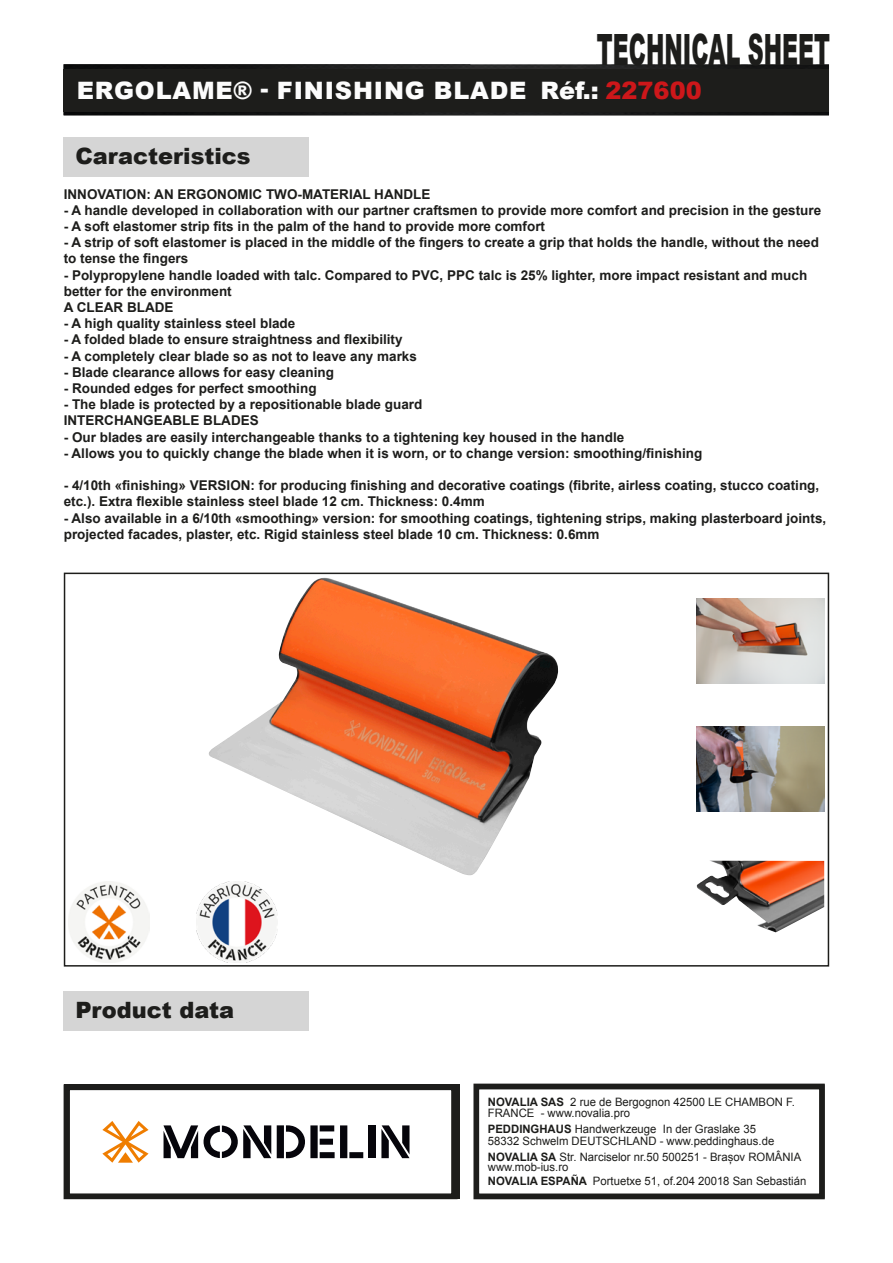
<style>
.page{position:relative;width:893px;height:1263px;background:#fff}
.page>*{position:absolute;margin:0;border:0;box-sizing:border-box;transform-origin:0 0}
.t1{font:900 43.2px "Arial";color:#1d1d1b;scale:.51 1}
.t2{font:900 24px "Arial";letter-spacing:.035em;color:#fcfcfc}
.t3{font:900 22.5px "Arial";color:#1d1d1b}
.t4{font:700 13.5px/16.2px "Arial";color:#1d1d1b}
.t5{font:12.9px/14.2px "Arial";color:#1d1d1b}
.t6{font:700 12.9px "Arial";color:#1d1d1b}
.t7{font:11.55px/11.6px "Arial";color:#1d1d1b}
.s1{color:#cd171a}
.s2{font-weight:700}
</style>
<div class="page">
<img style="left:64px;top:64px;width:765px;height:51px">
<div style="left:64px;top:69px;width:765px;height:43px;background:#1d1d1b"></div>
<div style="left:64px;top:137px;width:245px;height:40px;background:#d5d5d5"></div>
<div style="left:64px;top:573px;width:765px;height:393px;border:2px solid #1d1d1b"></div>
<div style="left:64px;top:992px;width:245px;height:39px;background:#d5d5d5"></div>
<img style="left:208px;top:578px;width:351px;height:298px">
<img style="left:697px;top:599px;width:127px;height:85px">
<img style="left:697px;top:726px;width:127px;height:85px">
<img style="left:697px;top:861px;width:127px;height:71px">
<img style="left:69px;top:882px;width:81px;height:80px">
<img style="left:196px;top:882px;width:81px;height:80px">
<div style="left:473px;top:1084px;width:352px;height:115px;border:6px solid #1d1d1b"></div>
<div style="left:64px;top:1084px;width:393px;height:115px;border:6px solid #1d1d1b"></div>
<svg style="left:277px;top:1125px;width:86px;height:33px"></svg>
<div style="left:369px;top:1125px;width:7px;height:33px;background:#06050b"></div>
<svg style="left:381px;top:1125px;width:28px;height:33px"></svg>
<svg style="left:102px;top:1121px;width:47px;height:42px"></svg>
<svg style="left:164px;top:1125px;width:107px;height:33px"></svg>
<h1 class="t1" style="left:597px;top:18px;width:458px">TECHNICAL SHEET</h1>
<h2 class="t2" style="left:77px;top:73px;width:626px">ERGOLAME® - FINISHING BLADE Réf.: <span class="s1">227600</span></h2>
<h3 class="t3" style="left:75px;top:140px;width:177px">Caracteristics</h3>
<p class="t4" style="left:64px;top:186px;width:368px">INNOVATION: AN ERGONOMIC TWO-MATERIAL HANDLE</p>
<p class="t4" style="left:64px;top:202px;width:759px">- A handle developed in collaboration with our partner craftsmen to provide more comfort and precision in the gesture</p>
<p class="t4" style="left:64px;top:218px;width:483px">- A soft elastomer strip fits in the palm of the hand to provide more comfort</p>
<p class="t4" style="left:64px;top:235px;width:757px">- A strip of soft elastomer is placed in the middle of the fingers to create a grip that holds the handle, without the need to tense the fingers</p>
<p class="t4" style="left:64px;top:267px;width:745px">- Polypropylene handle loaded with talc. Compared to PVC, PPC talc is 25% lighter, more impact resistant and much better for the environment<br>A CLEAR BLADE</p>
<p class="t4" style="left:64px;top:316px;width:233px">- A high quality stainless steel blade</p>
<p class="t4" style="left:64px;top:332px;width:340px">- A folded blade to ensure straightness and flexibility</p>
<p class="t4" style="left:64px;top:348px;width:355px">- A completely clear blade so as not to leave any marks</p>
<p class="t4" style="left:64px;top:364px;width:272px">- Blade clearance allows for easy cleaning</p>
<p class="t4" style="left:64px;top:380px;width:254px">- Rounded edges for perfect smoothing</p>
<p class="t4" style="left:64px;top:397px;width:360px">- The blade is protected by a repositionable blade guard<br>INTERCHANGEABLE BLADES</p>
<p class="t4" style="left:64px;top:429px;width:562px">- Our blades are easily interchangeable thanks to a tightening key housed in the handle</p>
<p class="t4" style="left:64px;top:445px;width:640px">- Allows you to quickly change the blade when it is worn, or to change version: smoothing/finishing</p>
<p class="t4" style="left:64px;top:478px;width:757px">- 4/10th «finishing» VERSION: for producing finishing and decorative coatings (fibrite, airless coating, stucco coating, etc.). Extra flexible stainless steel blade 12 cm. Thickness: 0.4mm</p>
<p class="t4" style="left:64px;top:510px;width:764px">- Also available in a 6/10th «smoothing» version: for smoothing coatings, tightening strips, making plasterboard joints, projected facades, plaster, etc. Rigid stainless steel blade 10 cm. Thickness: 0.6mm</p>
<h3 class="t3" style="left:75px;top:994px;width:160px">Product data</h3>
<p class="t7" style="left:488px;top:1096px;width:309px"><span class="s2">NOVALIA SAS</span> 2 rue de Bergognon 42500 LE CHAMBON F.<br>FRANCE - www.novalia.pro</p>
<p class="t7" style="left:488px;top:1123px;width:288px"><span class="s2">PEDDINGHAUS</span> Handwerkzeuge In der Graslake 35<br>58332 Schwelm DEUTSCHLAND - www.peddinghaus.de</p>
<p class="t7" style="left:488px;top:1151px;width:315px;line-height:10.2px"><span class="s2">NOVALIA SA</span> Str. Narciselor nr.50 500251 - Brașov ROMÂNIA www.mob-ius.ro</p>
<p class="t7" style="left:488px;top:1175px;width:320px"><span class="s2">NOVALIA ESPAÑA</span> Portuetxe 51, of.204 20018 San Sebastián</p>
<p class="t6" style="left:504px;top:1105px;width:86px">NOVALIA SAS</p>
<p class="t5" style="left:504px;top:1121px;width:181px">2 rue de Bergognon 42500<br>LE CHAMBON FEUGEROLLES<br>FRANCE<br>www.novalia.pro</p>
</div>
